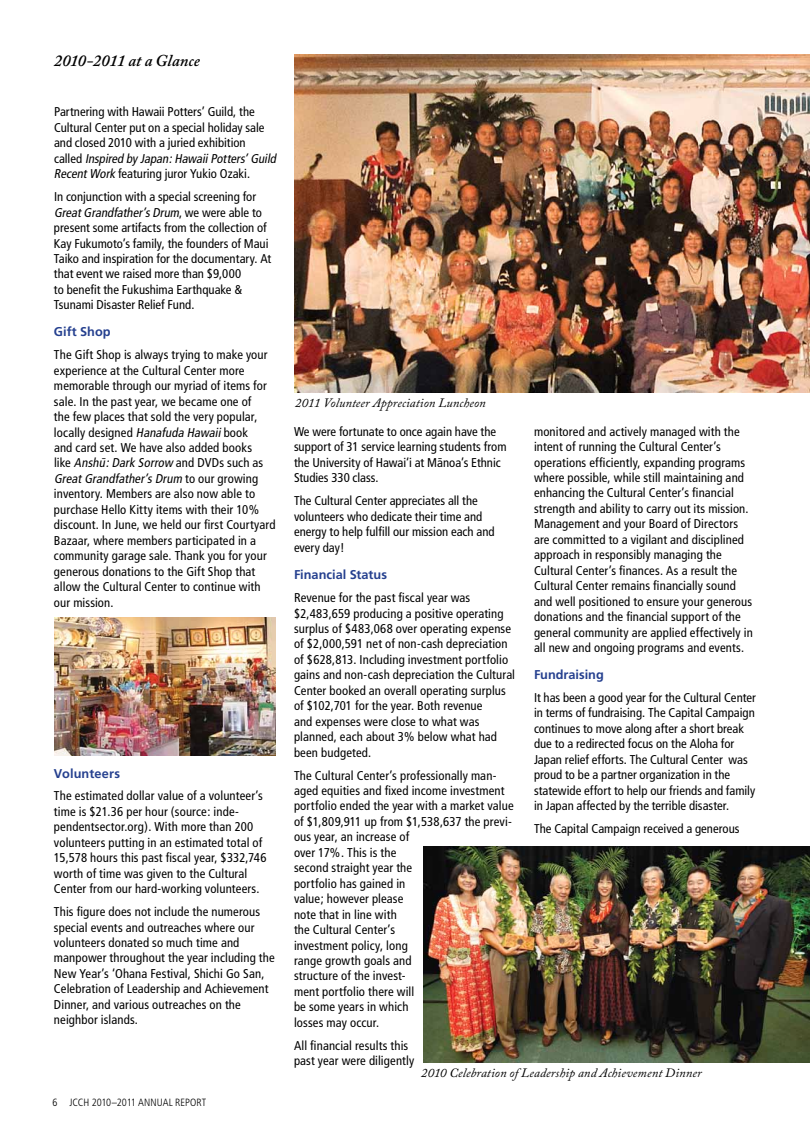
<style>
.page{position:relative;width:810px;height:1134px;background:#fff}
.page>*{position:absolute;margin:0;border:0;box-sizing:border-box;transform-origin:0 0}
.t1{font:italic 600 16.5px "Adobe Caslon Pro";color:#000}
.t2{font:condensed 12.75px/15.5px "Frutiger";letter-spacing:.005em;color:#000}
.t3{font:italic 12.75px "Adobe Caslon Pro";letter-spacing:.01em;color:#000}
.t4{font:700 12.75px "Frutiger";color:#25408f}
.t5{font:300 condensed 10.5px "Frutiger";color:#000}
.s1{font-style:italic}
</style>
<div class="page">
<img style="left:294px;top:54px;width:516px;height:338px">
<img style="left:423px;top:846px;width:387px;height:217px">
<img style="left:54px;top:617px;width:222px;height:139px">
<p class="t1" style="left:54px;top:51px;width:147px">2010-2011 at a Glance</p>
<p class="t2" style="left:54px;top:104px;width:226px">Partnering with Hawaii Potters’ Guild, the Cultural Center put on a special holiday sale and closed 2010 with a juried exhibition<br>c a l l e d <span class="s1">Inspired by Japan:HawaiiPotters’Guild RecentWork</span> featuring juror Yukio Ozaki.</p>
<p class="t2" style="left:54px;top:189px;width:219px">In conjunction with a special screening for <span class="s1">GreatGrandfather’sDrum</span>, w e w e r e a b l e t o present some artifacts from the collection of Kay Fukumoto’s family, the founders of Maui Taiko and inspiration for the documentary. At that event we raised more than $9,000<br>to benefit the Fukushima Earthquake &amp; Tsunami Disaster Relief Fund.</p>
<p class="t4" style="left:54px;top:324px;width:58px">Gift Shop</p>
<p class="t2" style="left:54px;top:347px;width:223px">The Gift Shop is always trying to make your experience at the Cultural Center more memorable through our myriad of items for sale. In the past year, we became one of<br>the few places that sold the very popular, locally designed <span class="s1">Hanafuda Hawaii</span>book<br>and card set. We have also added books<br>like <span class="s1">Anshu¯:Dark Sorrow</span> and DVDs such as <span class="s1">GreatGrandfather’sDrum</span> t o o u r g r o w i n g inventory. Members are also now able to purchase Hello Kitty items with their 10% discount. In June, we held our first Courtyard Bazaar, where members participated in a community garage sale. Thank you for your generous donations to the Gift Shop that allow the Cultural Center to continue with our mission.</p>
<p class="t4" style="left:54px;top:766px;width:68px">Volunteers</p>
<p class="t2" style="left:54px;top:788px;width:214px">The estimated dollar value of a volunteer’s time is $21.36 per hour (source: inde&shy;pendentsector.org). With more than 200 volunteers putting in an estimated total of 15,578 hours this past fiscal year, $332,746 worth of time was given to the Cultural Center from our hard-working volunteers.</p>
<p class="t2" style="left:54px;top:904px;width:222px">This figure does not include the numerous special events and outreaches where our volunteers donated so much time and manpower throughout the year including the New Year’s ‘Ohana Festival, Shichi Go San, Celebration of Leadership and Achievement Dinner, and various outreaches on the neighbor islands.</p>
<p class="t5" style="left:52px;top:1096px;width:155px">6 JCCH 2010–2011 ANNUAL REPORT</p>
<p class="t3" style="left:295px;top:395px;width:192px">2011 Volunteer Appreciation Luncheon</p>
<p class="t2" style="left:534px;top:424px;width:220px">monitored and actively managed with the intent of running the Cultural Center’s operations efficiently, expanding programs where possible, while still maintaining and enhancing the Cultural Center’s financial strength and ability to carry out its mission.<br>Management and your Board of Directors are committed to a vigilant and disciplined approach in responsibly managing the Cultural Center’s finances. As a result the Cultural Center remains financially sound and well positioned to ensure your generous donations and the financial support of the general community are applied effectively in all new and ongoing programs and events.</p>
<p class="t4" style="left:534px;top:667px;width:71px">Fundraising</p>
<p class="t2" style="left:534px;top:690px;width:223px">It has been a good year for the Cultural Center in terms of fundraising. The Capital Campaign continues to move along after a short break due to a redirected focus on the Aloha for Japan relief efforts. The Cultural Center was proud to be a partner organization in the statewide effort to help our friends and family in Japan affected by the terrible disaster.</p>
<p class="t2" style="left:534px;top:821px;width:207px">The Capital Campaign received a generous</p>
<p class="t2" style="left:294px;top:424px;width:214px">We were fortunate to once again have the support of 31 service learning students from the University of Hawai‘i at Ma¯ noa’s Ethnic Studies 330 class.</p>
<p class="t2" style="left:294px;top:493px;width:202px">The Cultural Center appreciates all the volunteers who dedicate their time and energy to help fulfill our mission each and every day!</p>
<p class="t4" style="left:294px;top:567px;width:95px">Financial Status</p>
<p class="t2" style="left:294px;top:590px;width:223px">Revenue for the past fiscal year was $2,483,659 producing a positive operating surplus of $483,068 over operating expense of $2,000,591 net of non-cash depreciation of $628,813. Including investment portfolio gains and non-cash depreciation the Cultural Center booked an overall operating surplus of $102,701 for the year. Both revenue<br>and expenses were close to what was planned, each about 3% below what had been budgeted.</p>
<p class="t2" style="left:294px;top:768px;width:221px">The Cultural Center’s professionally man&shy;aged equities and fixed income investment portfolio ended the year with a market value of $1,809,911 up from $1,538,637 the previ&shy;ous year, an increase of<br>over 17%. This is the<br>second straight year the<br>portfolio has gained in<br>value; however please<br>note that in line with<br>the Cultural Center’s<br>investment policy, long<br>range growth goals and<br>structure of the invest-<br>ment portfolio there will<br>be some years in which<br>losses may occur.</p>
<p class="t2" style="left:294px;top:1038px;width:122px">All financial results this past year were diligently</p>
<p class="t3" style="left:421px;top:1065px;width:282px">2010 Celebration of Leadership and Achievement Dinner</p>
</div>
